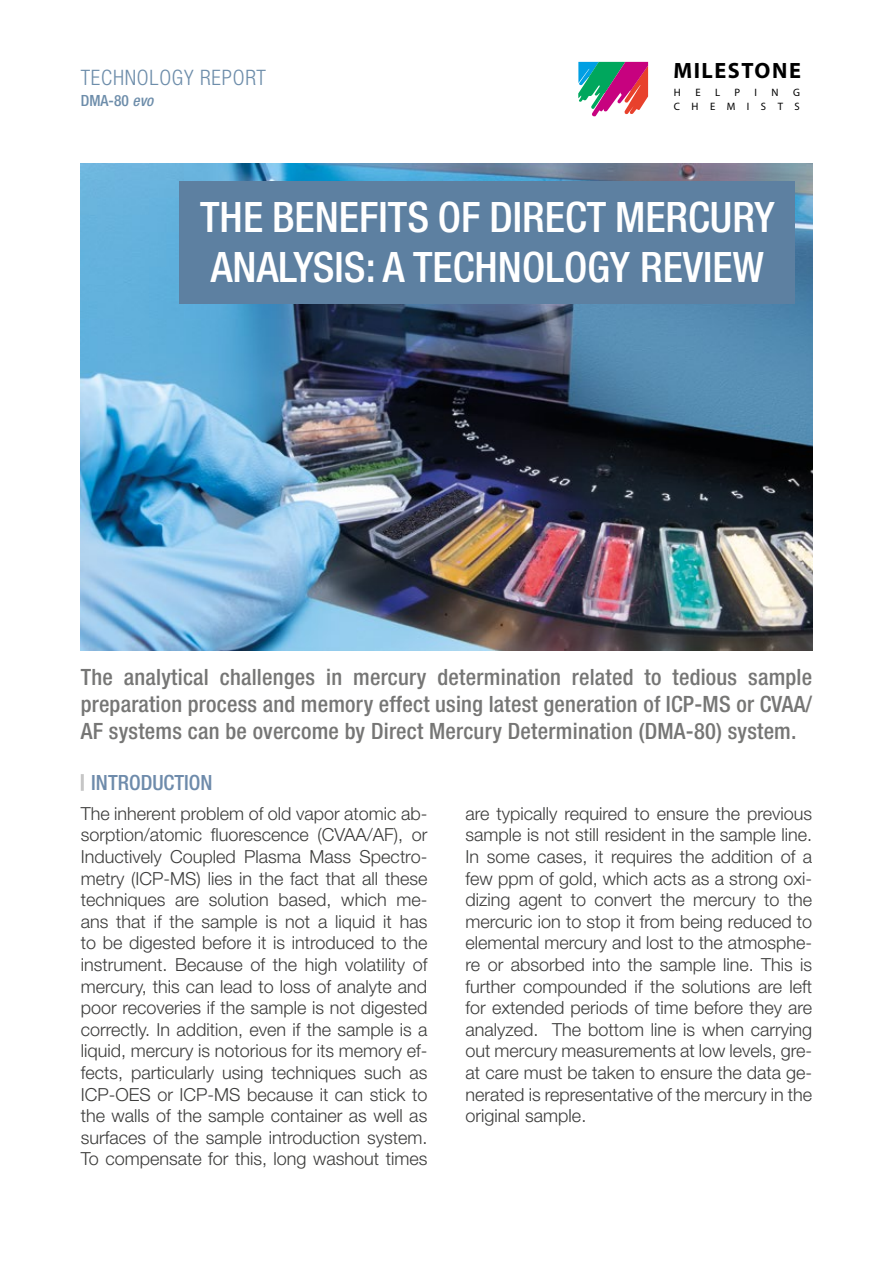
<style>
.page{position:relative;width:893px;height:1263px;background:#fff}
.page>*{position:absolute;margin:0;border:0;box-sizing:border-box;transform-origin:0 0}
.t1{font:500 condensed 42px/50.4px "Helvetica Neue LT Std";color:#fff}
.t2{font:500 condensed 22.5px/27px "Helvetica Neue LT Std";letter-spacing:.01em;color:#767675;text-align:justify}
.t3{font:700 22.2px "Myriad Pro";letter-spacing:.07em;color:#000}
.t4{font:300 condensed 21.3px "Helvetica Neue LT Std";letter-spacing:.035em;color:#6d8daa}
.t5{font:500 condensed 21px "Helvetica Neue LT Std";color:#6e8bab}
.t6{font:300 18px/21.6px "Helvetica Neue LT Std";color:#3c3c3b;text-align:justify}
.t7{font:500 condensed 15.45px "Helvetica Neue LT Std";color:#6d8daa}
.t8{font:10.8px/13.8px "Myriad Pro";letter-spacing:1.07em;color:#000;text-align:right}
.s1{font-style:italic}
</style>
<div class="page">
<svg style="left:578px;top:62px;width:70px;height:55px"></svg>
<img style="left:81px;top:164px;width:732px;height:487px">
<hr style="left:81px;top:774px;width:3px;height:17px;background:#c6c6c6">
<div style="left:180px;top:181px;width:615px;height:123px;background:#5d80a1"></div>
<p class="t4" style="left:81px;top:65px;width:187px">TECHNOLOGY REPORT</p>
<p class="t7" style="left:81px;top:91px;width:74px">DMA-80 <span class="s1">evo</span></p>
<p class="t3" style="left:673px;top:56px;width:129px">MILESTONE</p>
<p class="t8" style="left:674px;top:86px;width:8px">H</p>
<p class="t8" style="left:695px;top:86px;width:7px">E</p>
<p class="t8" style="left:715px;top:86px;width:7px">L</p>
<p class="t8" style="left:734px;top:86px;width:7px">P</p>
<p class="t8" style="left:754px;top:86px;width:4px">I</p>
<p class="t8" style="left:771px;top:86px;width:9px">N</p>
<p class="t8" style="left:674px;top:86px;width:127px">G<br>CHEMISTS</p>
<h1 class="t1" style="left:200px;top:191px;width:576px">THE BENEFITS OF DIRECT MERCURY<br>ANALYSIS: A TECHNOLOGY REVIEW</h1>
<p class="t2" style="left:81px;top:663px;width:733px">The analytical challenges in mercury determination related to tedious sample preparation process and memory effect using latest generation of ICP-MS or CVAA/ AF systems can be overcome by Direct Mercury Determination (DMA-80) system.</p>
<p class="t5" style="left:91px;top:770px;width:123px">INTRODUCTION</p>
<p class="t6" style="left:81px;top:802px;width:348px">The inherent problem of old vapor atomic ab&shy;sorption/atomic fluorescence (CVAA/AF), or Inductively Coupled Plasma Mass Spectro&shy;metry (ICP-MS) lies in the fact that all these techniques are solution based, which me&shy;ans that if the sample is not a liquid it has to be digested before it is introduced to the instrument. Because of the high volatility of mercury, this can lead to loss of analyte and poor recoveries if the sample is not digested correctly. In addition, even if the sample is a liquid, mercury is notorious for its memory ef&shy;fects, particularly using techniques such as ICP-OES or ICP-MS because it can stick to the walls of the sample container as well as surfaces of the sample introduction system.<br>To compensate for this, long washout times</p>
<p class="t6" style="left:466px;top:802px;width:348px">are typically required to ensure the previous sample is not still resident in the sample line.<br>In some cases, it requires the addition of a few ppm of gold, which acts as a strong oxi&shy;dizing agent to convert the mercury to the mercuric ion to stop it from being reduced to elemental mercury and lost to the atmosphe&shy;re or absorbed into the sample line. This is further compounded if the solutions are left for extended periods of time before they are analyzed. The bottom line is when carrying out mercury measurements at low levels, gre&shy;at care must be taken to ensure the data ge&shy;nerated is representative of the mercury in the original sample.</p>
</div>
